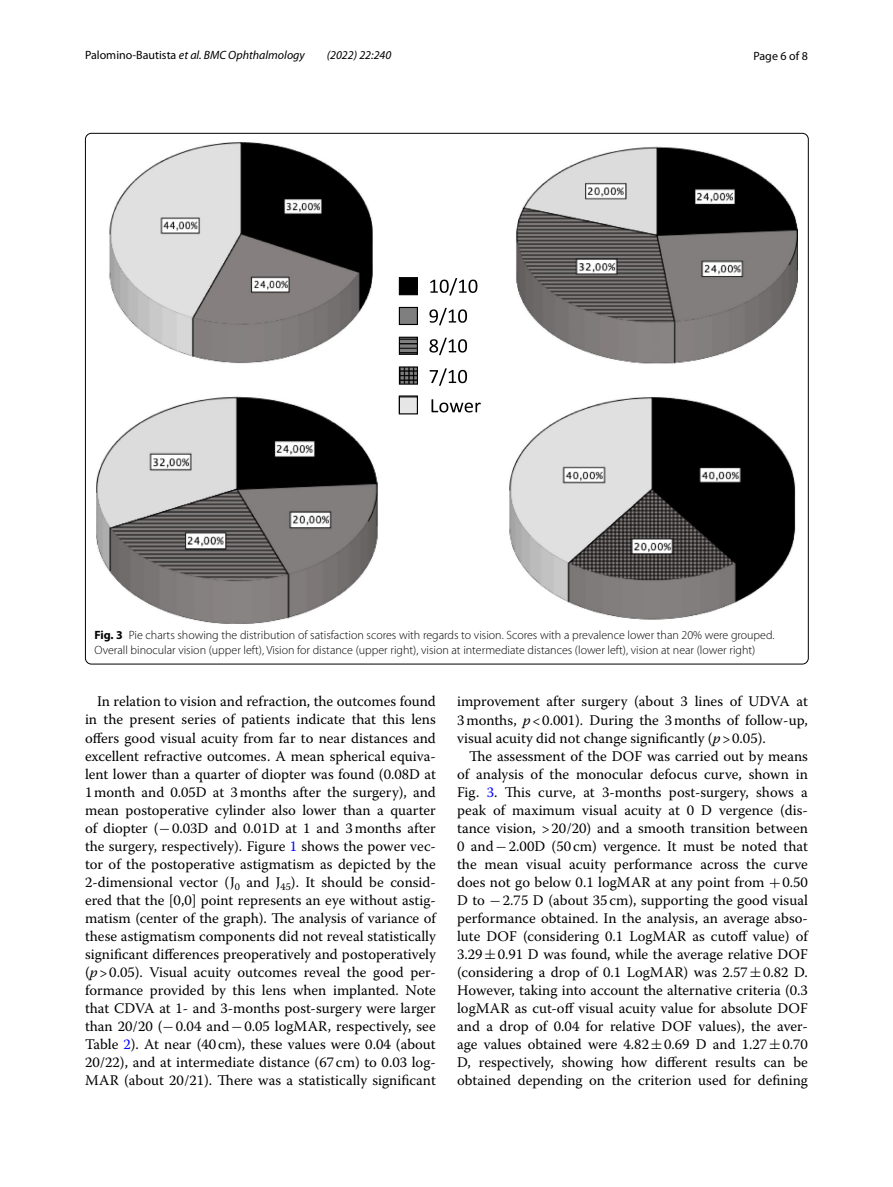
<style>
.page{position:relative;width:893px;height:1187px;background:#fff}
.page>*{position:absolute;margin:0;border:0;box-sizing:border-box;transform-origin:0 0}
.t1{font:14.7px/18px "Warnock Pro";color:#000;text-align:justify}
.t2{font:300 12px/15px "Myriad Pro";color:#000}
.t3{font:italic 12px "Myriad Pro";color:#000}
.t4{font:12px "Myriad Pro";color:#000}
.s1{font-style:normal}
.s2{font-weight:700}
.s3{font-family:"MTSY"}
.s4{color:#00f}
.s5{font-style:italic}
</style>
<div class="page">
<img style="left:97px;top:142px;width:700px;height:481px">
<div style="left:399px;top:277px;width:19px;height:18px;background:#000;border:1px solid #000"></div>
<svg style="left:398px;top:306px;width:21px;height:79px"></svg>
<div style="left:399px;top:395px;width:19px;height:18px;background:#767676"></div>
<div style="left:399px;top:396px;width:19px;height:18px;background:#e7e6e6;border:1px solid #000"></div>
<svg style="left:430px;top:278px;width:47px;height:17px"></svg>
<svg style="left:429px;top:308px;width:38px;height:17px"></svg>
<svg style="left:429px;top:337px;width:38px;height:18px"></svg>
<svg style="left:430px;top:368px;width:37px;height:18px"></svg>
<svg style="left:431px;top:399px;width:50px;height:13px"></svg>
<p class="t3" style="left:85px;top:48px;width:221px"><span class="s1">Palomino‑Bautista</span> et al. BMC Ophthalmology</p>
<p class="t3" style="left:327px;top:48px;width:66px">(2022) 22:240</p>
<p class="t4" style="left:753px;top:48px;width:56px">Page 6 of 8</p>
<p class="t2" style="left:94px;top:627px;width:682px"><span class="s2">Fig. 3</span> Pie charts showing the distribution of satisfaction scores with regards to vision. Scores with a prevalence lower than 20% were grouped.<br>Overall binocular vision (upper left), Vision for distance (upper right), vision at intermediate distances (lower left), vision at near (lower right)</p>
<p class="t1" style="left:85px;top:692px;width:352px;text-indent:12px">In relation to vision and refraction, the outcomes found in the present series of patients indicate that this lens offers good visual acuity from far to near distances and excellent refractive outcomes. A mean spherical equiva&shy;lent lower than a quarter of diopter was found (0.08D at 1month and 0.05D at 3months after the surgery), and mean postoperative cylinder also lower than a quarter of diopter (<span class="s3">−</span>0.03D and 0.01D at 1 and 3months after the surgery, respectively). Figure <span class="s4">1</span> shows the power vec&shy;tor of the postoperative astigmatism as depicted by the 2-dimensional vector (J<sub>0</sub> and J<sub>45</sub>). It should be consid&shy;ered that the [0,0] point represents an eye without astig&shy;matism (center of the graph). The analysis of variance of these astigmatism components did not reveal statistically significant differences preoperatively and postoperatively (<span class="s5">p</span>&gt;0.05). Visual acuity outcomes reveal the good per&shy;formance provided by this lens when implanted. Note that CDVA at 1- and 3-months post-surgery were larger than 20/20 (<span class="s3">−</span>0.04 and<span class="s3">−</span>0.05 logMAR, respectively, see Table <span class="s4">2</span>). At near (40cm), these values were 0.04 (about 20/22), and at intermediate distance (67cm) to 0.03 log-MAR (about 20/21). There was a statistically significant</p>
<p class="t1" style="left:457px;top:692px;width:352px">improvement after surgery (about 3 lines of UDVA at 3months, <span class="s5">p</span>&lt;0.001). During the 3months of follow-up, visual acuity did not change significantly (<span class="s5">p</span>&gt;0.05).</p>
<p class="t1" style="left:457px;top:746px;width:352px;text-indent:12px">The assessment of the DOF was carried out by means of analysis of the monocular defocus curve, shown in Fig. <span class="s4">3</span>. This curve, at 3-months post-surgery, shows a peak of maximum visual acuity at 0 D vergence (dis&shy;tance vision, &gt;20/20) and a smooth transition between 0 and<span class="s3">−</span>2.00D (50cm) vergence. It must be noted that the mean visual acuity performance across the curve does not go below 0.1 logMAR at any point from <span class="s3">+</span>0.50<br>D to <span class="s3">−</span>2.75 D (about 35cm), supporting the good visual performance obtained. In the analysis, an average abso&shy;lute DOF (considering 0.1 LogMAR as cutoff value) of 3.29<span class="s3">±</span>0.91 D was found, while the average relative DOF (considering a drop of 0.1 LogMAR) was 2.57<span class="s3">±</span>0.82 D.<br>However, taking into account the alternative criteria (0.3 logMAR as cut-off visual acuity value for absolute DOF and a drop of 0.04 for relative DOF values), the aver&shy;age values obtained were 4.82<span class="s3">±</span>0.69 D and 1.27<span class="s3">±</span>0.70<br>D, respectively, showing how different results can be obtained depending on the criterion used for defining</p>
</div>
